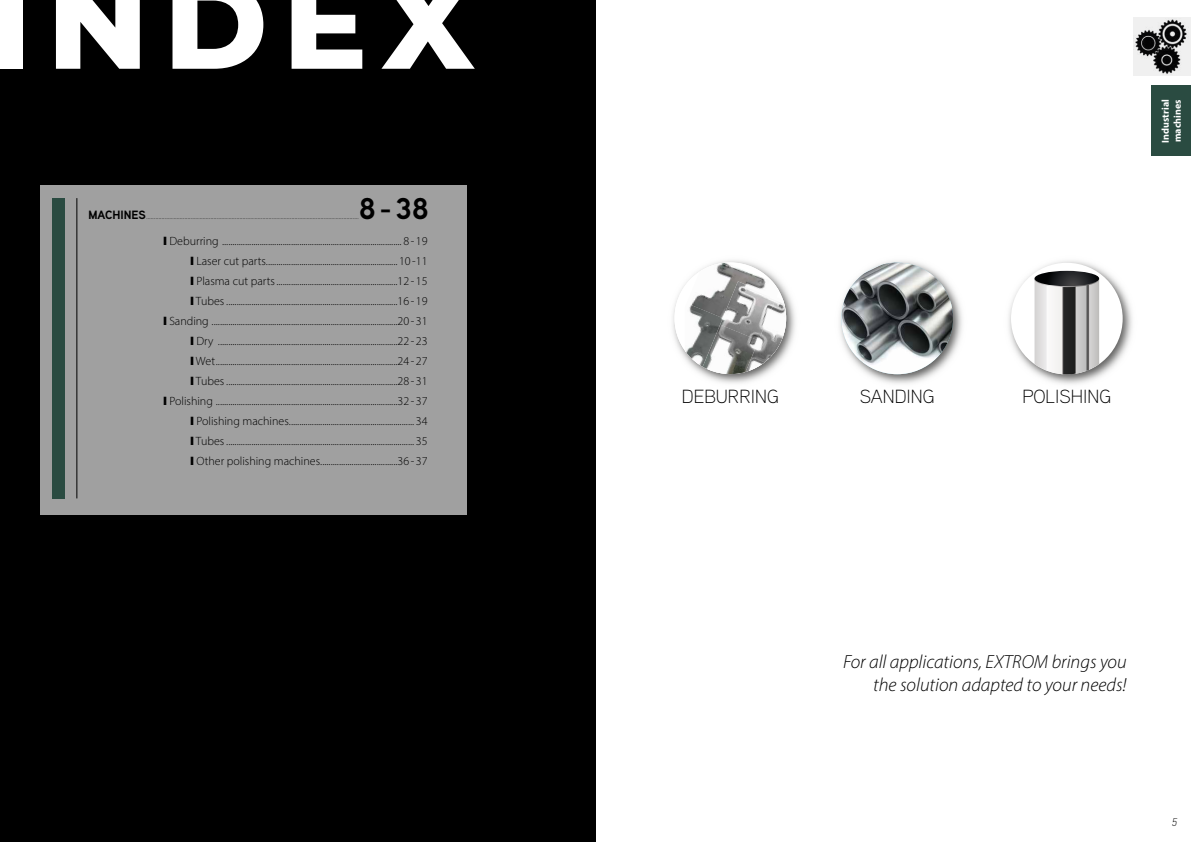
<style>
.page{position:relative;width:1191px;height:842px;background:#fff}
.page>*{position:absolute;margin:0;border:0;box-sizing:border-box;transform-origin:0 0}
.t1{font:800 125.8px "Montserrat";letter-spacing:.12em;color:#fff}
.t2{font:700 30px "Aaux Next";color:#000}
.t3{font:italic 300 19px/22.8px "Myriad Pro";color:#000;text-align:right}
.t4{font:300 19px "Aaux Next";color:#000}
.t5{font:300 12px/20px "Myriad Pro";color:#000;text-align:right}
.t6{font:italic 300 11px "DIN Pro";color:#000}
.t7{font:700 10px/12px "Myriad Pro";color:#fff}
.t8{font:300 8px "Nexa";color:#000}
.s1{font-family:"Aaux Next";font-weight:700;font-size:12px}
</style>
<div class="page">
<div style="left:1133px;top:17px;width:58px;height:59px;background:#f0f0f0"></div>
<img style="left:1135px;top:19px;width:52px;height:55px">
<div style="left:1151px;top:86px;width:40px;height:70px;background:#2a4b41"></div>
<div style="left:0;top:0;width:595px;height:842px;background:#000"></div>
<div style="left:40px;top:185px;width:427px;height:330px;background:#a0a0a0"></div>
<hr style="left:77px;top:198px;width:1px;height:300px;background:#000">
<div style="left:52px;top:198px;width:13px;height:300px;background:#2a4b41"></div>
<img style="left:672px;top:260px;width:123px;height:124px">
<img style="left:839px;top:260px;width:123px;height:124px">
<div style="left:674px;top:262px;width:112px;height:112px;background:#fff;border-radius:50%"></div>
<img style="left:686px;top:263px;width:93px;height:51px">
<img style="left:685px;top:303px;width:35px;height:64px">
<img style="left:758px;top:325px;width:28px;height:47px">
<img style="left:720px;top:281px;width:56px;height:60px">
<img style="left:702px;top:325px;width:56px;height:49px">
<img style="left:841px;top:263px;width:112px;height:111px;border-radius:56px">
<img style="left:1008px;top:260px;width:124px;height:124px">
<div style="left:1011px;top:263px;width:111px;height:111px;background:#fff;border-radius:50%"></div>
<svg style="left:1034px;top:271px;width:65px;height:103px"></svg>
<h1 class="t1" style="left:-11px;top:-68px;width:486px">INDEX</h1>
<h2 class="t2" style="left:359px;top:187px;width:71px">8-38</h2>
<p class="t5" style="left:163px;top:231px;width:266px">❙ Deburring ...................................................................................... 8 - 19 ❙ Laser cut parts............................................................... 10 -11<br>❙ Plasma cut parts..........................................................12 - 15<br>❙ Tubes ..................................................................................16 - 19<br>❙ Sanding .........................................................................................20 - 31 ❙ Dry ......................................................................................22 - 23<br>❙ Wet.......................................................................................24 - 27<br>❙ Tubes ..................................................................................28 - 31<br>❙ Polishing .......................................................................................32 - 37 ❙ Polishing machines............................................................ 34<br>❙ Tubes .......................................................................................... 35<br>❙ Other polishing machines.....................................36 - 37</p>
<p class="t8" style="left:88px;top:212px;width:272px"><span class="s1">MACHINES</span>...........................................................................................................................................</p>
<p class="t7" style="left:1159px;top:143px;width:45px;rotate:-90deg">Industrial machines</p>
<h3 class="t4" style="left:681px;top:383px;width:99px">DEBURRING</h3>
<h3 class="t4" style="left:859px;top:383px;width:76px">SANDING</h3>
<h3 class="t4" style="left:1022px;top:383px;width:90px">POLISHING</h3>
<h3 class="t3" style="left:843px;top:650px;width:285px">For all applications, EXTROM brings you the solution adapted to your needs!</h3>
<p class="t6" style="left:1171px;top:814px;width:7px">5</p>
</div>
